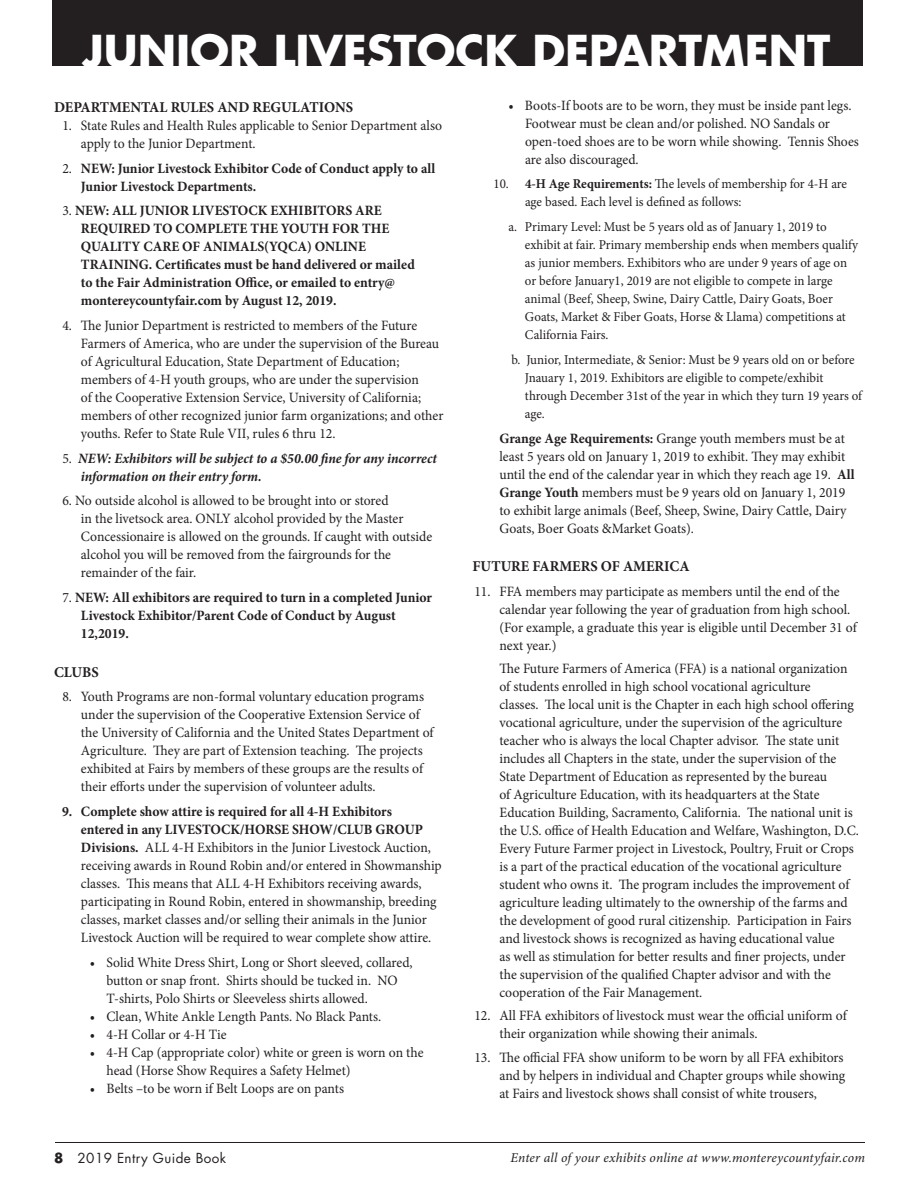
<style>
.page{position:relative;width:918px;height:1188px;background:#fff}
.page>*{position:absolute;margin:0;border:0;box-sizing:border-box;transform-origin:0 0}
.t1{font:700 42.75px "Futura";color:#fff}
.t2{font:700 15px "Minion Pro";color:#231f20}
.t3{font:14.25px/18px "Minion Pro";color:#231f20;scale:.96 1}
.t4{font:700 14.25px/18px "Minion Pro";color:#231f20;scale:.96 1}
.t5{font:italic 700 14.25px/18px "Minion Pro";letter-spacing:-.005em;color:#231f20;scale:.96 1}
.t6{font:13.5px/18px "Minion Pro";letter-spacing:-.005em;color:#231f20;scale:.96 1}
.t7{font:italic 13.5px "Minion Pro";letter-spacing:.01em;color:#231f20}
.t8{font:13.5px "Futura";letter-spacing:.03em;color:#231f20}
.s1{font-weight:400}
.s2{font-weight:400;font-style:normal}
.s3{font-weight:700}
</style>
<div class="page">
<hr style="left:55px;top:1142px;width:810px;height:1px;background:#231f20">
<div style="left:52px;top:0;width:810px;height:66px;background:#231f20"></div>
<h1 class="t1" style="left:82px;top:21px;width:750px">JUNIOR LIVESTOCK DEPARTMENT</h1>
<p class="t2" style="left:54px;top:98px;width:301px">DEPARTMENTAL RULES AND REGULATIONS</p>
<p class="t3" style="left:81px;top:116px;width:378px;text-indent:-19px">1. State Rules and Health Rules applicable to Senior Department also apply to the Junior Department.</p>
<p class="t4" style="left:81px;top:160px;width:371px;text-indent:-19px"><span class="s1">2.</span> NEW: Junior Livestock Exhibitor Code of Conduct apply to all<br>Junior Livestock Departments.</p>
<p class="t4" style="left:81px;top:202px;width:349px;text-indent:-19px"><span class="s1">3.</span> NEW: ALL JUNIOR LIVESTOCK EXHIBITORS ARE REQUIRED TO COMPLETE THE YOUTH FOR THE QUALITY CARE OF ANIMALS(YQCA) ONLINE TRAINING. Certificates must be hand delivered or mailed to the Fair Administration Office, or emailed to entry@ montereycountyfair.com by August 12, 2019.</p>
<p class="t3" style="left:81px;top:317px;width:379px;text-indent:-19px">4. The Junior Department is restricted to members of the Future Farmers of America, who are under the supervision of the Bureau of Agricultural Education, State Department of Education; members of 4-H youth groups, who are under the supervision<br>of the Cooperative Extension Service, University of California; members of other recognized junior farm organizations; and other youths. Refer to State Rule VII, rules 6 thru 12.</p>
<p class="t5" style="left:81px;top:449px;width:372px;text-indent:-19px"><span class="s2">5.</span> NEW: Exhibitors will be subject to a $50.00 fine for any incorrect information on their entry form.</p>
<p class="t3" style="left:81px;top:492px;width:367px;text-indent:-19px">6. No outside alcohol is allowed to be brought into or stored<br>in the livetsock area. ONLY alcohol provided by the Master Concessionaire is allowed on the grounds. If caught with outside alcohol you will be removed from the fairgrounds for the remainder of the fair.</p>
<p class="t4" style="left:81px;top:589px;width:367px;text-indent:-19px"><span class="s1">7.</span> NEW: All exhibitors are required to turn in a completed Junior<br>Livestock Exhibitor/Parent Code of Conduct by August<br>12,2019.</p>
<p class="t2" style="left:54px;top:663px;width:46px">CLUBS</p>
<p class="t3" style="left:81px;top:688px;width:369px;text-indent:-19px">8. Youth Programs are non-formal voluntary education programs under the supervision of the Cooperative Extension Service of the University of California and the United States Department of Agriculture. They are part of Extension teaching. The projects exhibited at Fairs by members of these groups are the results of their efforts under the supervision of volunteer adults.</p>
<p class="t3" style="left:81px;top:803px;width:377px;text-indent:-19px"><span class="s3">9. Complete show attire is required for all 4-H Exhibitors<br>entered in any LIVESTOCK/HORSE SHOW/CLUB GROUP Divisions.</span> ALL 4-H Exhibitors in the Junior Livestock Auction, receiving awards in Round Robin and/or entered in Showmanship classes. This means that ALL 4-H Exhibitors receiving awards, participating in Round Robin, entered in showmanship, breeding classes, market classes and/or selling their animals in the Junior Livestock Auction will be required to wear complete show attire.</p>
<p class="t3" style="left:106px;top:953px;width:320px;text-indent:-17px">• Solid White Dress Shirt, Long or Short sleeved, collared, button or snap front. Shirts should be tucked in. NO<br>T-shirts, Polo Shirts or Sleeveless shirts allowed.</p>
<p class="t3" style="left:90px;top:1007px;width:305px">• Clean, White Ankle Length Pants. No Black Pants.</p>
<p class="t3" style="left:90px;top:1025px;width:144px">• 4-H Collar or 4-H Tie</p>
<p class="t3" style="left:106px;top:1043px;width:332px;text-indent:-17px">• 4-H Cap (appropriate color) white or green is worn on the head (Horse Show Requires a Safety Helmet)</p>
<p class="t3" style="left:90px;top:1079px;width:266px">• Belts –to be worn if Belt Loops are on pants</p>
<p class="t3" style="left:525px;top:96px;width:349px;text-indent:-17px">• Boots-If boots are to be worn, they must be inside pant legs.<br>Footwear must be clean and/or polished. NO Sandals or open-toed shoes are to be worn while showing. Tennis Shoes are also discouraged.</p>
<p class="t6" style="left:525px;top:175px;width:337px;text-indent:-32px">10. <span class="s3">4-H Age Requirements:</span> The levels of membership for 4-H are age based. Each level is defined as follows:</p>
<p class="t6" style="left:525px;top:218px;width:349px;text-indent:-16px">a. Primary Level: Must be 5 years old as of January 1, 2019 to exhibit at fair. Primary membership ends when members qualify as junior members. Exhibitors who are under 9 years of age on or before January1, 2019 are not eligible to compete in large animal (Beef, Sheep, Swine, Dairy Cattle, Dairy Goats, Boer Goats, Market &amp; Fiber Goats, Horse &amp; Llama) competitions at California Fairs.</p>
<p class="t6" style="left:525px;top:351px;width:353px;text-indent:-14px">b. Junior, Intermediate, &amp; Senior: Must be 9 years old on or before Jnauary 1, 2019. Exhibitors are eligible to compete/exhibit through December 31st of the year in which they turn 19 years of age.</p>
<p class="t3" style="left:500px;top:429px;width:371px"><span class="s3">Grange Age Requirements:</span> Grange youth members must be at least 5 years old on January 1, 2019 to exhibit. They may exhibit until the end of the calendar year in which they reach age 19. <span class="s3">All Grange Youth</span> members must be 9 years old on January 1, 2019 to exhibit large animals (Beef, Sheep, Swine, Dairy Cattle, Dairy Goats, Boer Goats &amp;Market Goats).</p>
<p class="t2" style="left:472px;top:557px;width:219px">FUTURE FARMERS OF AMERICA</p>
<p class="t3" style="left:500px;top:582px;width:374px;text-indent:-25px">11. FFA members may participate as members until the end of the calendar year following the year of graduation from high school. (For example, a graduate this year is eligible until December 31 of next year.)</p>
<p class="t3" style="left:500px;top:660px;width:376px">The Future Farmers of America (FFA) is a national organization of students enrolled in high school vocational agriculture<br>classes. The local unit is the Chapter in each high school offering vocational agriculture, under the supervision of the agriculture teacher who is always the local Chapter advisor. The state unit includes all Chapters in the state, under the supervision of the State Department of Education as represented by the bureau<br>of Agriculture Education, with its headquarters at the State Education Building, Sacramento, California. The national unit is the U.S. office of Health Education and Welfare, Washington, D.C.<br>Every Future Farmer project in Livestock, Poultry, Fruit or Crops is a part of the practical education of the vocational agriculture student who owns it. The program includes the improvement of agriculture leading ultimately to the ownership of the farms and the development of good rural citizenship. Participation in Fairs and livestock shows is recognized as having educational value<br>as well as stimulation for better results and finer projects, under the supervision of the qualified Chapter advisor and with the cooperation of the Fair Management.</p>
<p class="t3" style="left:500px;top:1007px;width:363px;text-indent:-25px">12. All FFA exhibitors of livestock must wear the official uniform of their organization while showing their animals.</p>
<p class="t3" style="left:500px;top:1048px;width:362px;text-align:justify;text-indent:-25px">13. The official FFA show uniform to be worn by all FFA exhibitors and by helpers in individual and Chapter groups while showing at Fairs and livestock shows shall consist of white trousers,</p>
<p class="t8" style="left:54px;top:1149px;width:174px"><span class="s3">8</span> 2019 Entry Guide Book</p>
<p class="t7" style="left:511px;top:1149px;width:356px">Enter all of your exhibits online at www.montereycountyfair.com</p>
</div>
